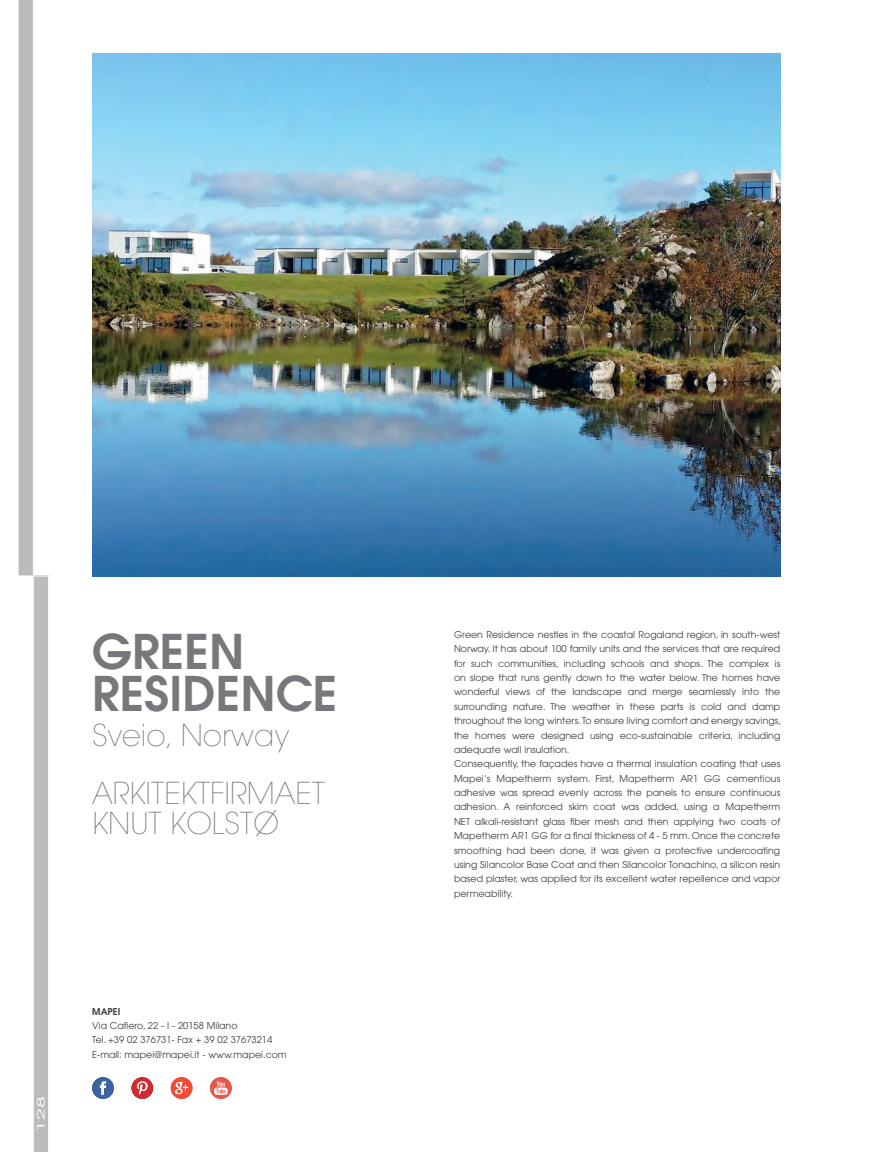
<style>
.page{position:relative;width:869px;height:1152px;background:#fff}
.page>*{position:absolute;margin:0;border:0;box-sizing:border-box;transform-origin:0 0}
.t1{font:600 47.5px/42.5px "Avant Garde";color:#76787b}
.t2{font:200 30px/57.9px "Avant Garde";color:#76787b}
.t3{font:10.38px "Avant Garde";color:#fff;scale:2.04 1}
.t4{font:9.38px/14.4px "Avant Garde";letter-spacing:.005em;color:#3e3e3f}
.t5{font:600 9.38px "Avant Garde";color:#3e3e3f}
</style>
<div class="page">
<svg style="left:18px;top:0;width:31px;height:1152px"></svg>
<img style="left:92px;top:53px;width:688px;height:523px">
<div style="left:92px;top:1077px;width:22px;height:21px;background:#3b63a1;border-radius:50%"></div>
<svg style="left:100px;top:1081px;width:6px;height:13px"></svg>
<div style="left:171px;top:1077px;width:21px;height:21px;background:#ef4d38;border-radius:50%"></div>
<svg style="left:175px;top:1082px;width:13px;height:12px"></svg>
<div style="left:210px;top:1077px;width:21px;height:21px;background:#e5584b;border-radius:50%"></div>
<svg style="left:214px;top:1081px;width:13px;height:13px"></svg>
<div style="left:131px;top:1077px;width:22px;height:21px;background:#cf2b32;border-radius:50%"></div>
<svg style="left:137px;top:1081px;width:11px;height:13px"></svg>
<h1 class="t1" style="left:92px;top:629px;width:247px">GREEN<br>RESIDENCE</h1>
<h2 class="t2" style="left:92px;top:707px;width:234px">Sveio, Norway<br>ARKITEKTFIRMAET</h2>
<h2 class="t2" style="left:92px;top:795px;width:188px">KNUT KOLSTØ</h2>
<p class="t3" style="left:35px;top:1131px;width:19px;rotate:-90deg">128</p>
<p class="t5" style="left:92px;top:1005px;width:30px">MAPEI</p>
<p class="t4" style="left:92px;top:1018px;width:196px">Via Cafiero, 22 - I - 20158 Milano<br>Tel. +39 02 376731- Fax + 39 02 37673214<br>E-mail: mapei@mapei.it - www.mapei.com</p>
<p class="t4" style="left:454px;top:627px;width:328px">Green Residence nestles in the coastal Rogaland region, in south-west Norway. It has about 100 family units and the services that are required for such communities, including schools and shops. The complex is on slope that runs gently down to the water below. The homes have wonderful views of the landscape and merge seamlessly into the surrounding nature. The weather in these parts is cold and damp throughout the long winters. To ensure living comfort and energy savings, the homes were designed using eco-sustainable criteria, including adequate wall insulation.<br>Consequently, the façades have a thermal insulation coating that uses Mapei’s Mapetherm system. First, Mapetherm AR1 GG cementious adhesive was spread evenly across the panels to ensure continuous adhesion. A reinforced skim coat was added, using a Mapetherm NET alkali-resistant glass fiber mesh and then applying two coats of Mapetherm AR1 GG for a final thickness of 4 - 5 mm. Once the concrete smoothing had been done, it was given a protective undercoating using Silancolor Base Coat and then Silancolor Tonachino, a silicon resin based plaster, was applied for its excellent water repellence and vapor permeability.</p>
</div>
